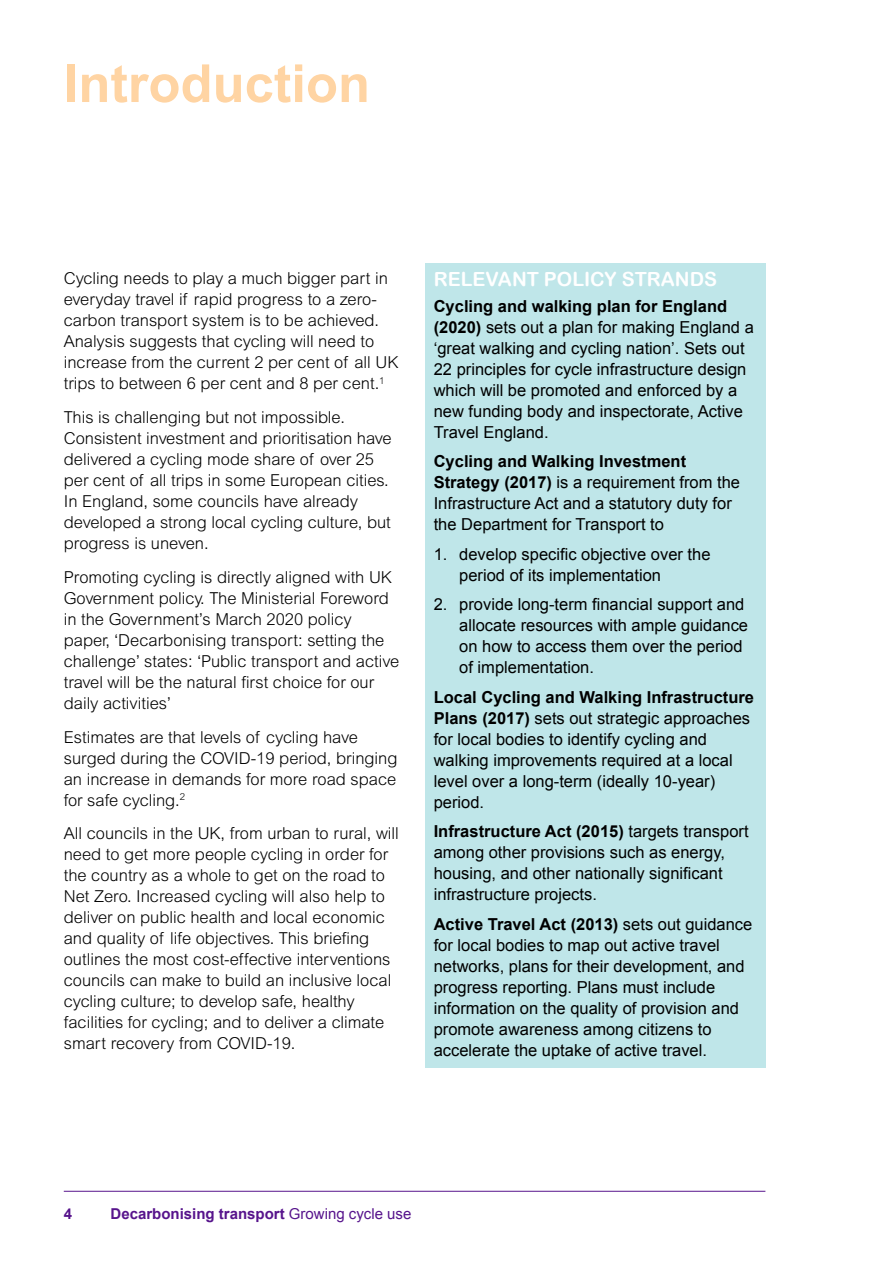
<style>
.page{position:relative;width:893px;height:1263px;background:#fff}
.page>*{position:absolute;margin:0;border:0;box-sizing:border-box;transform-origin:0 0}
.t1{font:700 52.5px "Arial";color:#ffd4a3}
.t2{font:19.5px "Arial Rounded MT Bold";color:#fff}
.t3{font:300 16.5px/21px "Arial MT Std";color:#000}
.t4{font:16.5px/21px "Arial";color:#000}
.t5{font:700 15px "Arial";color:#57148c}
.s1{font-weight:700}
.s2{font-weight:400}
</style>
<div class="page">
<hr style="left:64px;top:1191px;width:701px;height:1px;background:#57148c">
<div style="left:425px;top:264px;width:340px;height:39px;background:#bfe6e9"></div>
<div style="left:425px;top:291px;width:340px;height:159px;background:#bfe6e9"></div>
<div style="left:425px;top:447px;width:340px;height:95px;background:#bfe6e9"></div>
<div style="left:425px;top:539px;width:340px;height:54px;background:#bfe6e9"></div>
<div style="left:425px;top:590px;width:340px;height:95px;background:#bfe6e9"></div>
<div style="left:425px;top:682px;width:340px;height:138px;background:#bfe6e9"></div>
<div style="left:425px;top:817px;width:340px;height:95px;background:#bfe6e9"></div>
<div style="left:425px;top:909px;width:340px;height:159px;background:#bfe6e9"></div>
<h1 class="t1" style="left:64px;top:49px;width:308px">Introduction</h1>
<p class="t3" style="left:64px;top:268px;width:336px">Cycling needs to play a much bigger part in everyday travel if rapid progress to a zero&shy;carbon transport system is to be achieved.<br>Analysis suggests that cycling will need to increase from the current 2 per cent of all UK trips to between 6 per cent and 8 per cent.<sup>1</sup></p>
<p class="t3" style="left:64px;top:407px;width:329px">This is challenging but not impossible.<br>Consistent investment and prioritisation have delivered a cycling mode share of over 25 per cent of all trips in some European cities.<br>In England, some councils have already developed a strong local cycling culture, but progress is uneven.</p>
<p class="t3" style="left:64px;top:566px;width:337px">Promoting cycling is directly aligned with UK Government policy. The Ministerial Foreword in the Government’s March 2020 policy paper, ‘Decarbonising transport: setting the challenge’ states: ‘Public transport and active travel will be the natural first choice for our daily activities’</p>
<p class="t3" style="left:64px;top:726px;width:335px">Estimates are that levels of cycling have surged during the COVID-19 period, bringing an increase in demands for more road space for safe cycling.<sup>2</sup></p>
<p class="t3" style="left:64px;top:823px;width:337px">All councils in the UK, from urban to rural, will need to get more people cycling in order for the country as a whole to get on the road to Net Zero. Increased cycling will also help to deliver on public health and local economic and quality of life objectives. This briefing outlines the most cost-effective interventions councils can make to build an inclusive local cycling culture; to develop safe, healthy facilities for cycling; and to deliver a climate smart recovery from COVID-19.</p>
<p class="t2" style="left:434px;top:268px;width:285px">RELEVANT POLICY STRANDS</p>
<p class="t4" style="left:434px;top:295px;width:322px"><span class="s1">Cycling and walking plan for England (2020)</span> sets out a plan for making England a ‘great walking and cycling nation’. Sets out 22 principles for cycle infrastructure design which will be promoted and enforced by a new funding body and inspectorate, Active Travel England.</p>
<p class="t4" style="left:434px;top:451px;width:308px"><span class="s1">Cycling and Walking Investment Strategy (2017)</span> is a requirement from the Infrastructure Act and a statutory duty for the Department for Transport to</p>
<p class="t4" style="left:459px;top:544px;width:253px;text-indent:-26px">1. develop specific objective over the period of its implementation</p>
<p class="t4" style="left:459px;top:594px;width:290px;text-indent:-26px">2. provide long-term financial support and allocate resources with ample guidance on how to access them over the period of implementation.</p>
<p class="t4" style="left:434px;top:687px;width:322px"><span class="s1">Local Cycling and Walking Infrastructure Plans (2017)</span> sets out strategic approaches for local bodies to identify cycling and walking improvements required at a local level over a long-term (ideally 10-year) period.</p>
<p class="t4" style="left:434px;top:821px;width:316px"><span class="s1">Infrastructure Act (2015)</span> targets transport among other provisions such as energy, housing, and other nationally significant infrastructure projects.</p>
<p class="t4" style="left:434px;top:914px;width:320px"><span class="s1">Active Travel Act (2013)</span> sets out guidance for local bodies to map out active travel networks, plans for their development, and progress reporting. Plans must include information on the quality of provision and promote awareness among citizens to accelerate the uptake of active travel.</p>
<p class="t5" style="left:64px;top:1203px;width:10px">4</p>
<p class="t5" style="left:111px;top:1203px;width:302px">Decarbonising transport <span class="s2">Growing cycle use</span></p>
</div>
